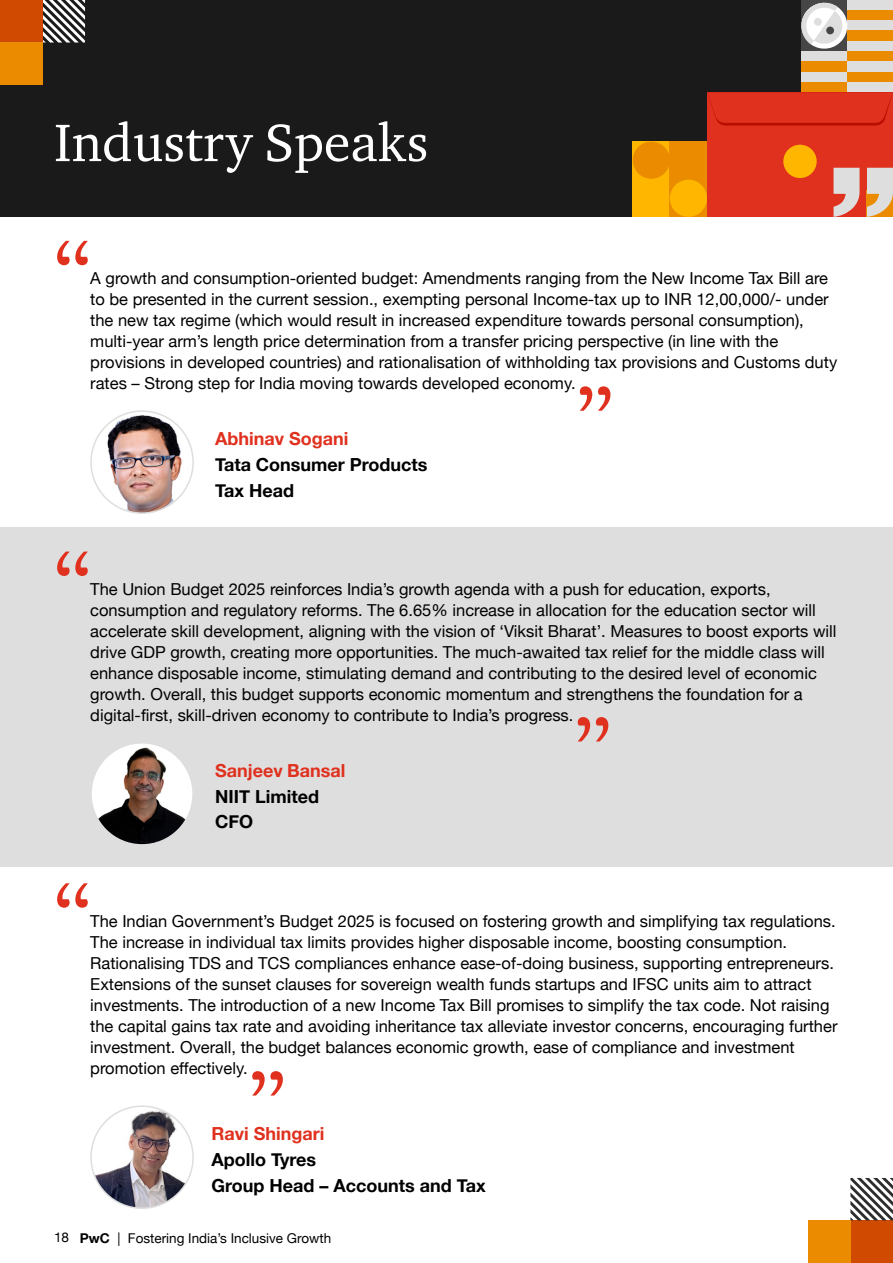
<style>
.page{position:relative;width:893px;height:1263px;background:#fff}
.page>*{position:absolute;margin:0;border:0;box-sizing:border-box;transform-origin:0 0}
.t1{font:90px "ITC Charter Com";color:#e0301e}
.t2{font:54px "ITC Charter Com";color:#fff}
.t3{font:700 18px/25.8px "Helvetica Neue";color:#000}
.t4{font:700 18px "Helvetica Neue";color:#e0301e}
.t5{font:16.5px/21px "Helvetica Neue";color:#000}
.t6{font:13.5px "Helvetica Neue";color:#000}
.s1{font-weight:700}
</style>
<div class="page">
<div style="left:0;top:528px;width:893px;height:339px;background:#dedede"></div>
<img style="left:91px;top:743px;width:102px;height:102px;border-radius:51px">
<div style="left:90px;top:742px;width:104px;height:104px;border:2px solid #dedede;border-radius:50%"></div>
<img style="left:91px;top:411px;width:102px;height:102px;border-radius:51px">
<div style="left:90px;top:410px;width:104px;height:104px;border:2px solid #dedede;border-radius:50%"></div>
<img style="left:91px;top:1106px;width:102px;height:102px;border-radius:51px">
<div style="left:90px;top:1105px;width:104px;height:104px;border:2px solid #dedede;border-radius:50%"></div>
<div style="left:0;top:0;width:893px;height:217px;background:#1a1a1a"></div>
<svg style="left:43px;top:0;width:42px;height:43px"></svg>
<div style="left:0;top:0;width:43px;height:43px;background:#d04a02"></div>
<div style="left:0;top:43px;width:43px;height:42px;background:#eb8c00"></div>
<div style="left:847px;top:0;width:46px;height:10px;background:#dedede"></div>
<div style="left:847px;top:10px;width:46px;height:11px;background:#eb8c00"></div>
<div style="left:847px;top:21px;width:46px;height:10px;background:#dedede"></div>
<div style="left:847px;top:31px;width:46px;height:10px;background:#eb8c00"></div>
<div style="left:847px;top:41px;width:46px;height:10px;background:#dedede"></div>
<div style="left:847px;top:51px;width:46px;height:11px;background:#eb8c00"></div>
<div style="left:847px;top:62px;width:46px;height:10px;background:#dedede"></div>
<div style="left:847px;top:72px;width:46px;height:10px;background:#eb8c00"></div>
<div style="left:847px;top:82px;width:46px;height:10px;background:#dedede"></div>
<div style="left:801px;top:51px;width:46px;height:11px;background:#dedede"></div>
<div style="left:801px;top:62px;width:46px;height:10px;background:#eb8c00"></div>
<div style="left:801px;top:72px;width:46px;height:10px;background:#dedede"></div>
<div style="left:801px;top:82px;width:46px;height:10px;background:#eb8c00"></div>
<svg style="left:801px;top:0;width:49px;height:51px;background:#bdbab7"></svg>
<div style="left:814px;top:18px;width:8px;height:8px;background:#dedede;border-radius:50%"></div>
<div style="left:826px;top:27px;width:8px;height:7px;background:#464646;border-radius:50%"></div>
<div style="left:633px;top:142px;width:37px;height:75px;background:#ffb600"></div>
<div style="left:670px;top:142px;width:37px;height:75px;background:#eb8c00"></div>
<div style="left:633px;top:142px;width:37px;height:37px;background:#eb8c00;border-radius:50%"></div>
<div style="left:670px;top:180px;width:37px;height:37px;background:#ffb600;border-radius:50%"></div>
<div style="left:707px;top:92px;width:186px;height:125px;background:#e0301e"></div>
<svg style="left:708px;top:93px;width:185px;height:32px"></svg>
<div style="left:783px;top:145px;width:34px;height:33px;background:#ffb600;border-radius:50%"></div>
<svg style="left:867px;top:168px;width:26px;height:49px"></svg>
<svg style="left:833px;top:168px;width:27px;height:49px"></svg>
<div style="left:850px;top:1220px;width:43px;height:43px;background:#d04a02"></div>
<svg style="left:850px;top:1178px;width:43px;height:42px"></svg>
<div style="left:808px;top:1220px;width:42px;height:43px;background:#eb8c00"></div>
<h2 class="t2" style="left:54px;top:109px;width:376px">Industry Speaks</h2>
<h1 class="t1" style="left:54px;top:219px;width:38px">“</h1>
<p class="t5" style="left:90px;top:269px;width:748px">A growth and consumption-oriented budget: Amendments ranging from the New Income Tax Bill are to be presented in the current session., exempting personal Income-tax up to INR 12,00,000/- under the new tax regime (which would result in increased expenditure towards personal consumption), multi-year arm’s length price determination from a transfer pricing perspective (in line with the provisions in developed countries) and rationalisation of withholding tax provisions and Customs duty rates – Strong step for India moving towards developed economy.</p>
<h1 class="t1" style="left:614px;top:433px;width:38px;rotate:-180deg">“</h1>
<h1 class="t1" style="left:54px;top:530px;width:38px">“</h1>
<p class="t4" style="left:215px;top:424px;width:135px">Abhinav Sogani</p>
<p class="t3" style="left:215px;top:452px;width:214px">Tata Consumer Products<br>Tax Head</p>
<p class="t5" style="left:90px;top:579px;width:748px">The Union Budget 2025 reinforces India’s growth agenda with a push for education, exports, consumption and regulatory reforms. The 6.65% increase in allocation for the education sector will accelerate skill development, aligning with the vision of ‘Viksit Bharat’. Measures to boost exports will drive GDP growth, creating more opportunities. The much-awaited tax relief for the middle class will enhance disposable income, stimulating demand and contributing to the desired level of economic growth. Overall, this budget supports economic momentum and strengthens the foundation for a digital-first, skill-driven economy to contribute to India’s progress.</p>
<h1 class="t1" style="left:611px;top:763px;width:38px;rotate:-180deg">“</h1>
<h1 class="t1" style="left:54px;top:861px;width:38px">“</h1>
<p class="t4" style="left:215px;top:756px;width:132px">Sanjeev Bansal</p>
<p class="t3" style="left:215px;top:784px;width:105px">NIIT Limited<br>CFO</p>
<p class="t5" style="left:90px;top:911px;width:749px">The Indian Government’s Budget 2025 is focused on fostering growth and simplifying tax regulations.<br>The increase in individual tax limits provides higher disposable income, boosting consumption.<br>Rationalising TDS and TCS compliances enhance ease-of-doing business, supporting entrepreneurs.<br>Extensions of the sunset clauses for sovereign wealth funds startups and IFSC units aim to attract investments. The introduction of a new Income Tax Bill promises to simplify the tax code. Not raising the capital gains tax rate and avoiding inheritance tax alleviate investor concerns, encouraging further investment. Overall, the budget balances economic growth, ease of compliance and investment promotion effectively.</p>
<h1 class="t1" style="left:286px;top:1117px;width:38px;rotate:-180deg">“</h1>
<p class="t4" style="left:211px;top:1119px;width:114px">Ravi Shingari</p>
<p class="t3" style="left:211px;top:1147px;width:276px">Apollo Tyres<br>Group Head – Accounts and Tax</p>
<p class="t6" style="left:54px;top:1228px;width:279px">18 <span class="s1">PwC</span> | Fostering India’s Inclusive Growth</p>
</div>
